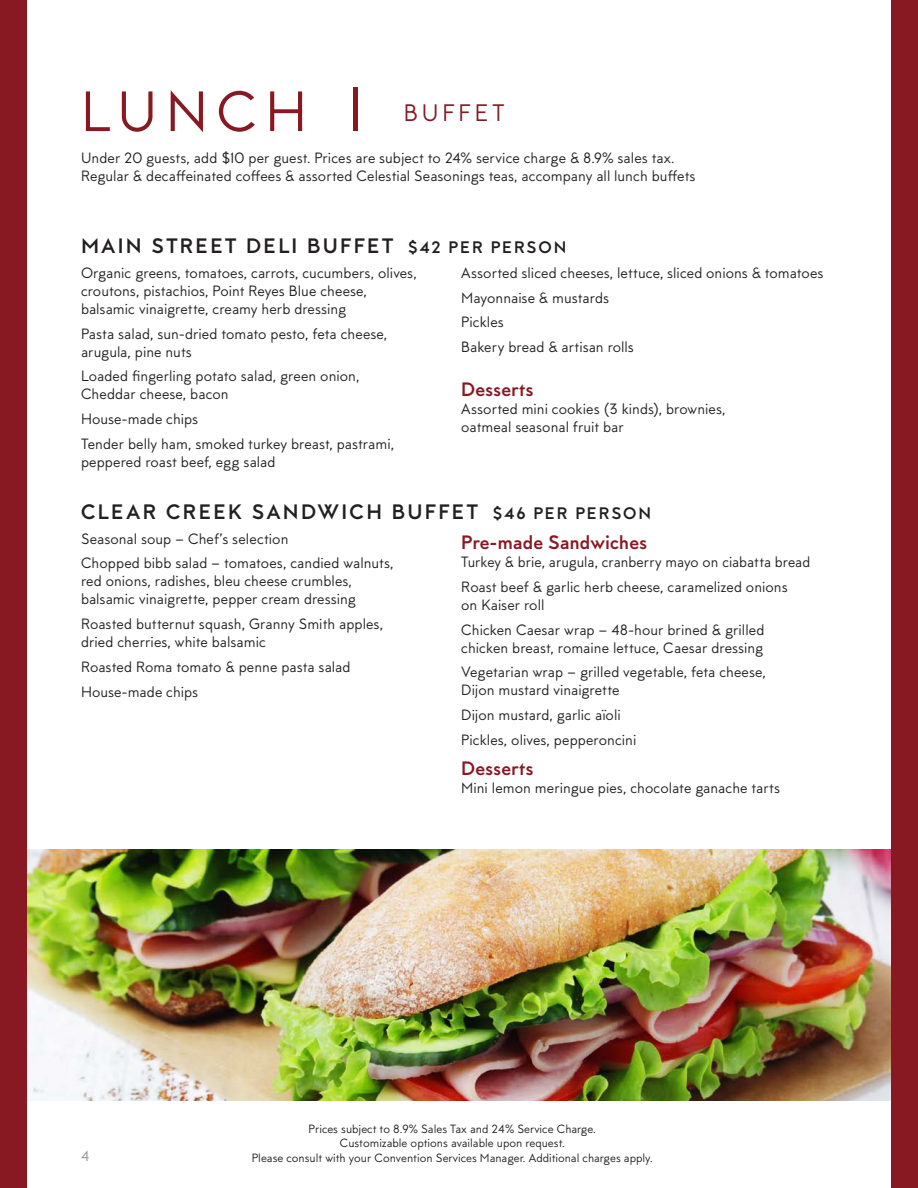
<style>
.page{position:relative;width:918px;height:1188px;background:#fff}
.page>*{position:absolute;margin:0;border:0;box-sizing:border-box;transform-origin:0 0}
.Large_Head{font:57px "MTT Milano";letter-spacing:.145em;color:#881822}
.Large_Head-2{font:24px "MTT Milano";letter-spacing:.15em;color:#881822}
.Sub_Head___Span{font:700 21px "MTT Milano";letter-spacing:.1em;color:#231f20}
.Item{font:700 19.5px "MTT Milano";letter-spacing:-.005em;color:#881822}
.Item___More_space{font:700 19.5px "MTT Milano";color:#881822}
.Desc___following_item{font:15px/18px "MTT Milano";color:#231f20}
.Header_Desc{font:15px/18px "MTT Milano";letter-spacing:.005em;color:#231f20}
.t1{font:15px "MTT Milano";color:#939598}
.t2{font:12px/14.4px "MTT Milano";color:#231f20;text-align:center}
.s1{font-size:16.8px}
</style>
<div class="page">
<div style="left:0;top:0;width:27px;height:1188px;background:#881822"></div>
<div style="left:891px;top:0;width:27px;height:1188px;background:#881822"></div>
<img style="left:27px;top:850px;width:864px;height:250px">
<p class="Large_Head" style="left:81px;top:79px;width:292px">LUNCH |</p>
<p class="Large_Head-2" style="left:404px;top:99px;width:102px">BUFFET</p>
<p class="Header_Desc" style="left:81px;top:149px;width:616px">Under 20 guests, add $10 per guest. Prices are subject to 24% service charge &amp; 8.9% sales tax.<br>Regular &amp; decaffeinated coffees &amp; assorted Celestial Seasonings teas, accompany all lunch buffets</p>
<p class="Sub_Head___Span" style="left:81px;top:234px;width:487px">MAIN STREET DELI BUFFET <span class="s1">$42 PER PERSON</span></p>
<p class="Desc___following_item" style="left:81px;top:264px;width:337px">Organic greens, tomatoes, carrots, cucumbers, olives, croutons, pistachios, Point Reyes Blue cheese, balsamic vinaigrette, creamy herb dressing</p>
<p class="Desc___following_item" style="left:81px;top:325px;width:308px">Pasta salad, sun-dried tomato pesto, feta cheese, arugula, pine nuts</p>
<p class="Desc___following_item" style="left:81px;top:368px;width:280px">Loaded fingerling potato salad, green onion,<br>Cheddar cheese, bacon</p>
<p class="Desc___following_item" style="left:81px;top:410px;width:119px">House-made chips</p>
<p class="Desc___following_item" style="left:81px;top:435px;width:315px">Tender belly ham, smoked turkey breast, pastrami, peppered roast beef, egg salad</p>
<p class="Desc___following_item" style="left:461px;top:264px;width:364px">Assorted sliced cheeses, lettuce, sliced onions &amp; tomatoes</p>
<p class="Desc___following_item" style="left:461px;top:289px;width:149px">Mayonnaise &amp; mustards</p>
<p class="Desc___following_item" style="left:461px;top:314px;width:44px">Pickles</p>
<p class="Desc___following_item" style="left:461px;top:338px;width:174px">Bakery bread &amp; artisan rolls</p>
<p class="Item___More_space" style="left:461px;top:378px;width:74px">Desserts</p>
<p class="Desc___following_item" style="left:461px;top:400px;width:266px">Assorted mini cookies (3 kinds), brownies, oatmeal seasonal fruit bar</p>
<p class="Sub_Head___Span" style="left:81px;top:500px;width:572px">CLEAR CREEK SANDWICH BUFFET <span class="s1">$46 PER PERSON</span></p>
<p class="Desc___following_item" style="left:81px;top:530px;width:209px">Seasonal soup – Chef’s selection</p>
<p class="Desc___following_item" style="left:81px;top:555px;width:314px">Chopped bibb salad – tomatoes, candied walnuts, red onions, radishes, bleu cheese crumbles, balsamic vinaigrette, pepper cream dressing</p>
<p class="Desc___following_item" style="left:81px;top:615px;width:304px">Roasted butternut squash, Granny Smith apples, dried cherries, white balsamic</p>
<p class="Desc___following_item" style="left:81px;top:658px;width:271px">Roasted Roma tomato &amp; penne pasta salad</p>
<p class="Desc___following_item" style="left:81px;top:683px;width:119px">House-made chips</p>
<p class="Item" style="left:461px;top:531px;width:188px">Pre-made Sandwiches</p>
<p class="Desc___following_item" style="left:461px;top:553px;width:351px">Turkey &amp; brie, arugula, cranberry mayo on ciabatta bread</p>
<p class="Desc___following_item" style="left:461px;top:578px;width:328px">Roast beef &amp; garlic herb cheese, caramelized onions on Kaiser roll</p>
<p class="Desc___following_item" style="left:461px;top:621px;width:305px">Chicken Caesar wrap – 48-hour brined &amp; grilled chicken breast, romaine lettuce, Caesar dressing</p>
<p class="Desc___following_item" style="left:461px;top:664px;width:306px">Vegetarian wrap – grilled vegetable, feta cheese,<br>Dijon mustard vinaigrette</p>
<p class="Desc___following_item" style="left:461px;top:706px;width:161px">Dijon mustard, garlic aïoli</p>
<p class="Desc___following_item" style="left:461px;top:731px;width:177px">Pickles, olives, pepperoncini</p>
<p class="Item" style="left:461px;top:757px;width:74px">Desserts</p>
<p class="Desc___following_item" style="left:461px;top:779px;width:320px">Mini lemon meringue pies, chocolate ganache tarts</p>
<p class="t1" style="left:81px;top:1147px;width:10px">4</p>
<p class="t2" style="left:252px;top:1122px;width:402px">Prices subject to 8.9% Sales Tax and 24% Service Charge.<br>Customizable options available upon request.<br>Please consult with your Convention Services Manager. Additional charges apply.</p>
</div>
